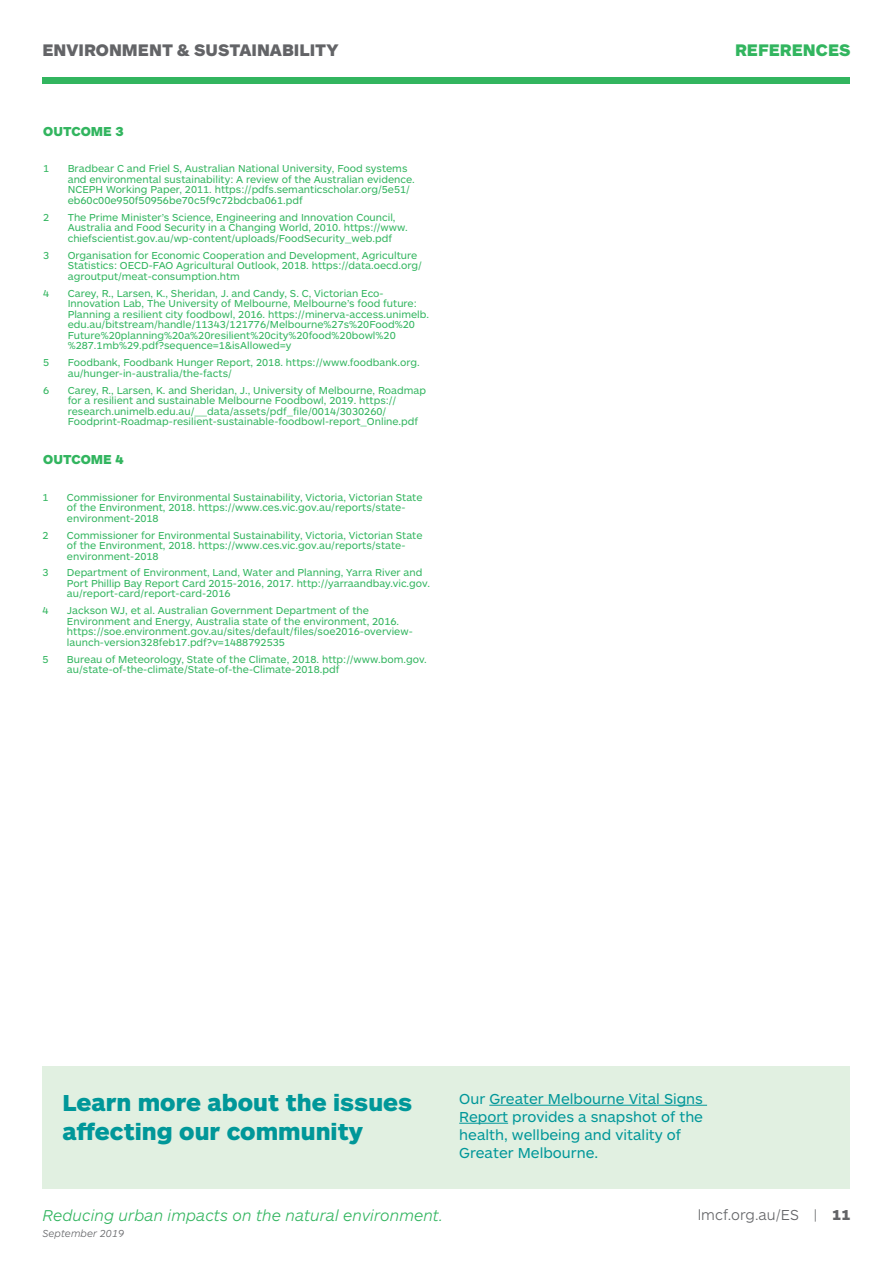
<style>
.page{position:relative;width:893px;height:1263px;background:#fff}
.page>*{position:absolute;margin:0;border:0;box-sizing:border-box;transform-origin:0 0}
.t1{font:900 24px/28.8px "ARS Maquette Pro";color:#009799}
.t2{font:900 17.4px "ARS Maquette Pro";color:#636467}
.t3{font:900 17.4px "ARS Maquette Pro";color:#32b55f}
.t4{font:italic 300 16.35px "ARS Maquette Pro";color:#32b55f}
.t5{font:15px/18px "ARS Maquette Pro";color:#009799}
.t6{font:300 15px "ARS Maquette Pro";color:#636467}
.t7{font:900 13.5px "ARS Maquette Pro";color:#32b55f}
.t8{font:10.5px/10.5px "ARS Maquette Pro";color:#32b55f}
.t9{font:italic 300 10.5px "ARS Maquette Pro";color:#636467}
.s1{font-weight:900}
</style>
<div class="page">
<div style="left:43px;top:1066px;width:807px;height:123px;background:#e1f0e1"></div>
<hr style="left:489px;top:1105px;width:218px;height:1px;background:#009799">
<hr style="left:459px;top:1123px;width:49px;height:1px;background:#009799">
<div style="left:43px;top:77px;width:807px;height:7px;background:#32b55f"></div>
<h2 class="t2" style="left:43px;top:39px;width:297px">ENVIRONMENT &amp; SUSTAINABILITY</h2>
<h2 class="t3" style="left:735px;top:39px;width:117px">REFERENCES</h2>
<p class="t7" style="left:43px;top:123px;width:82px">OUTCOME 3</p>
<p class="t8" style="left:43px;top:163px;width:8px">1</p>
<p class="t8" style="left:68px;top:163px;width:349px">Bradbear C and Friel S, Australian National University, Food systems and environmental sustainability: A review of the Australian evidence.<br>NCEPH Working Paper, 2011. https://pdfs.semanticscholar.org/5e51/ eb60c00e950f50956be70c5f9c72bdcba061.pdf</p>
<p class="t8" style="left:43px;top:211px;width:8px">2</p>
<p class="t8" style="left:68px;top:211px;width:342px">The Prime Minister’s Science, Engineering and Innovation Council,<br>Australia and Food Security in a Changing World, 2010. https://www. chiefscientist.gov.au/wp-content/uploads/FoodSecurity_web.pdf</p>
<p class="t8" style="left:43px;top:249px;width:8px">3</p>
<p class="t8" style="left:68px;top:249px;width:356px">Organisation for Economic Cooperation and Development, Agriculture<br>Statistics: OECD-FAO Agricultural Outlook, 2018. https://data.oecd.org/ agroutput/meat-consumption.htm</p>
<p class="t8" style="left:43px;top:287px;width:8px">4</p>
<p class="t8" style="left:68px;top:287px;width:363px">Carey, R., Larsen, K., Sheridan, J. and Candy, S. C, Victorian Eco-Innovation Lab, The University of Melbourne, Melbourne’s food future:<br>Planning a resilient city foodbowl, 2016. https://minerva-access.unimelb. edu.au/bitstream/handle/11343/121776/Melbourne%27s%20Food%20<br>Future%20planning%20a%20resilient%20city%20food%20bowl%20 %287.1mb%29.pdf?sequence=1&amp;isAllowed=y</p>
<p class="t8" style="left:43px;top:357px;width:8px">5</p>
<p class="t8" style="left:68px;top:357px;width:354px">Foodbank, Foodbank Hunger Report, 2018. https://www.foodbank.org. au/hunger-in-australia/the-facts/</p>
<p class="t8" style="left:43px;top:384px;width:8px">6</p>
<p class="t8" style="left:68px;top:384px;width:360px">Carey, R., Larsen, K. and Sheridan, J., University of Melbourne, Roadmap for a resilient and sustainable Melbourne Foodbowl, 2019. https:// research.unimelb.edu.au/__data/assets/pdf_file/0014/3030260/ Foodprint-Roadmap-resilient-sustainable-foodbowl-report_Online.pdf</p>
<p class="t7" style="left:43px;top:451px;width:82px">OUTCOME 4</p>
<p class="t8" style="left:43px;top:491px;width:8px">1</p>
<p class="t8" style="left:67px;top:491px;width:357px">Commissioner for Environmental Sustainability, Victoria, Victorian State of the Environment, 2018. https://www.ces.vic.gov.au/reports/state&shy;environment-2018</p>
<p class="t8" style="left:43px;top:529px;width:8px">2</p>
<p class="t8" style="left:67px;top:529px;width:357px">Commissioner for Environmental Sustainability, Victoria, Victorian State of the Environment, 2018. https://www.ces.vic.gov.au/reports/state&shy;environment-2018</p>
<p class="t8" style="left:43px;top:567px;width:8px">3</p>
<p class="t8" style="left:67px;top:567px;width:365px">Department of Environment, Land, Water and Planning, Yarra River and<br>Port Phillip Bay Report Card 2015-2016, 2017. http://yarraandbay.vic.gov. au/report-card/report-card-2016</p>
<p class="t8" style="left:43px;top:605px;width:8px">4</p>
<p class="t8" style="left:67px;top:605px;width:347px">Jackson WJ, et al. Australian Government Department of the Environment and Energy, Australia state of the environment, 2016. https://soe.environment.gov.au/sites/default/files/soe2016-overview&shy;launch-version328feb17.pdf?v=1488792535</p>
<p class="t8" style="left:43px;top:653px;width:8px">5</p>
<p class="t8" style="left:67px;top:653px;width:361px">Bureau of Meteorology, State of the Climate, 2018. http://www.bom.gov. au/state-of-the-climate/State-of-the-Climate-2018.pdf</p>
<h1 class="t1" style="left:62px;top:1087px;width:351px">Learn more about the issues affecting our community</h1>
<h3 class="t5" style="left:459px;top:1089px;width:245px">Our Greater Melbourne Vital Signs<br>Report provides a snapshot of the health, wellbeing and vitality of<br>Greater Melbourne.</h3>
<h3 class="t4" style="left:43px;top:1204px;width:402px">Reducing urban impacts on the natural environment.</h3>
<p class="t9" style="left:43px;top:1226px;width:83px">September 2019</p>
<h3 class="t6" style="left:698px;top:1206px;width:154px">lmcf.org.au/ES | <span class="s1">11</span></h3>
</div>
